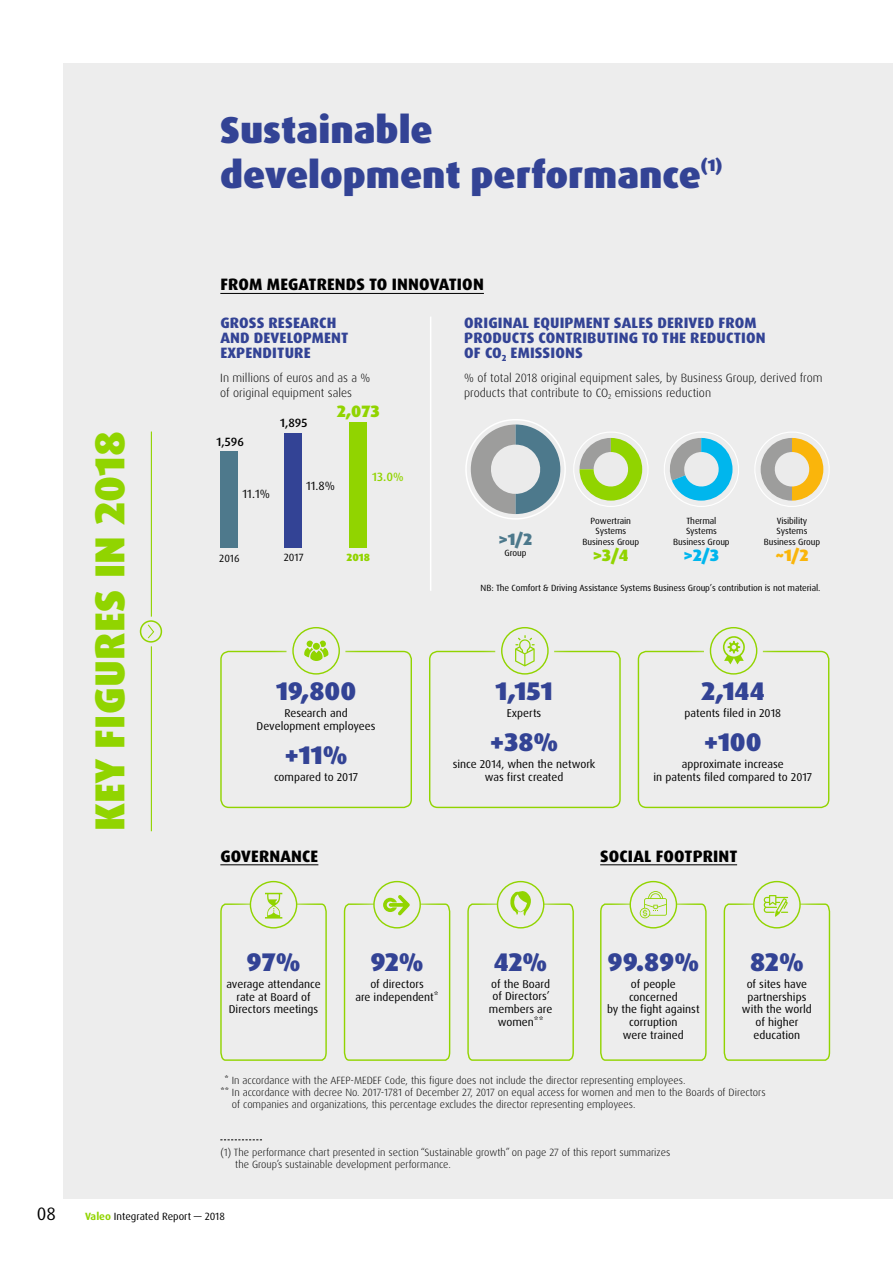
<style>
.page{position:relative;width:893px;height:1263px;background:#fff}
.page>*{position:absolute;margin:0;border:0;box-sizing:border-box;transform-origin:0 0}
.t1{font:900 42px "Dax OT";letter-spacing:.01em;color:#91d400}
.t2{font:900 37.5px/45px "Dax OT";color:#334395}
.t3{font:900 25.5px "Dax OT";color:#334395}
.t4{font:18px "Dax OT";color:#000}
.t5{font:900 16.65px "Dax OT";color:#334395}
.t6{font:800 16.5px "Dax OT";letter-spacing:.01em;color:#000}
.t7{font:900 16.5px "Dax OT";color:#91d400}
.t8{font:900 16.5px "Dax OT";color:#4d798c}
.t9{font:900 16.5px "Dax OT";color:#00b6ed}
.t10{font:900 16.5px "Dax OT";color:#fab50b}
.t11{font:800 15px/15px "Dax OT";letter-spacing:.01em;color:#334395}
.t12{font:300 12px/15px "Dax OT";color:#000}
.t13{font:500 12px "Dax OT";color:#000}
.t14{font:12px "Dax OT";color:#000}
.t15{font:500 12px "Dax OT";color:#91d400}
.t16{font:11.4px/12.8px "Dax OT";color:#000;text-align:center}
.t17{font:300 10.5px/12px "Dax OT";color:#000}
.t18{font:10.5px "Dax OT";color:#000}
.t19{font:900 10.5px "Dax OT";color:#91d400}
.t20{font:9px/10.5px "Dax OT";letter-spacing:-.01em;color:#000;text-align:center}
.s1{font-weight:700;color:#91d400}
</style>
<div class="page">
<div style="left:64px;top:64px;width:829px;height:1135px;background:#ededed"></div>
<hr style="left:151px;top:431px;width:1px;height:400px;background:#91d400">
<div style="left:136px;top:617px;width:30px;height:29px;background:#ededed;border-radius:50%"></div>
<div style="left:140px;top:620px;width:22px;height:23px;border:2px solid #91d400;border-radius:50%"></div>
<svg style="left:148px;top:624px;width:7px;height:15px"></svg>
<div style="left:220px;top:651px;width:192px;height:157px;border:1px solid #91d400;border-radius:8px"></div>
<div style="left:267px;top:601px;width:99px;height:99px;background:#ededed"></div>
<div style="left:292px;top:627px;width:48px;height:48px;border:1px solid #91d400;border-radius:50%"></div>
<svg style="left:304px;top:641px;width:24px;height:20px"></svg>
<div style="left:429px;top:651px;width:192px;height:157px;border:1px solid #91d400;border-radius:8px"></div>
<div style="left:475px;top:601px;width:99px;height:99px;background:#ededed"></div>
<div style="left:501px;top:627px;width:48px;height:48px;border:1px solid #91d400;border-radius:50%"></div>
<svg style="left:515px;top:635px;width:20px;height:31px"></svg>
<div style="left:638px;top:651px;width:191px;height:157px;border:1px solid #91d400;border-radius:8px"></div>
<div style="left:684px;top:601px;width:99px;height:99px;background:#ededed"></div>
<div style="left:710px;top:627px;width:47px;height:48px;border:1px solid #91d400;border-radius:50%"></div>
<svg style="left:723px;top:636px;width:22px;height:28px"></svg>
<svg style="left:220px;top:1139px;width:42px;height:1px"></svg>
<svg style="left:465px;top:419px;width:183px;height:101px"></svg>
<svg style="left:664px;top:432px;width:75px;height:75px"></svg>
<svg style="left:754px;top:432px;width:76px;height:75px"></svg>
<hr style="left:430px;top:317px;width:1px;height:274px;background:#fff">
<div style="left:221px;top:451px;width:17px;height:97px;background:#4e798c"></div>
<div style="left:285px;top:433px;width:17px;height:115px;background:#334395"></div>
<div style="left:349px;top:423px;width:17px;height:125px;background:#91d400"></div>
<hr style="left:220px;top:293px;width:264px;height:1px;background:#000">
<svg style="left:723px;top:895px;width:108px;height:166px"></svg>
<svg style="left:630px;top:881px;width:46px;height:47px"></svg>
<svg style="left:600px;top:891px;width:107px;height:170px"></svg>
<hr style="left:600px;top:864px;width:137px;height:1px;background:#000">
<svg style="left:250px;top:881px;width:47px;height:47px"></svg>
<svg style="left:220px;top:893px;width:107px;height:168px"></svg>
<svg style="left:343px;top:895px;width:108px;height:166px"></svg>
<svg style="left:497px;top:881px;width:47px;height:47px"></svg>
<svg style="left:467px;top:889px;width:107px;height:172px"></svg>
<hr style="left:220px;top:864px;width:98px;height:1px;background:#000">
<h2 class="t2" style="left:220px;top:108px;width:482px">Sustainable<br>development performance</h2>
<h3 class="t5" style="left:701px;top:155px;width:23px">(1)</h3>
<h3 class="t6" style="left:220px;top:274px;width:265px">FROM MEGATRENDS TO INNOVATION</h3>
<h1 class="t1" style="left:83px;top:831px;width:401px;rotate:-90deg">KEY FIGURES IN 2018</h1>
<h3 class="t11" style="left:220px;top:316px;width:130px">GROSS RESEARCH<br>AND DEVELOPMENT<br>EXPENDITURE</h3>
<p class="t12" style="left:220px;top:370px;width:152px">In millions of euros and as a % of original equipment sales</p>
<p class="t13" style="left:217px;top:434px;width:29px">1,596</p>
<p class="t14" style="left:243px;top:486px;width:29px">11.1%</p>
<p class="t13" style="left:280px;top:416px;width:29px">1,895</p>
<h3 class="t7" style="left:337px;top:401px;width:45px">2,073</h3>
<p class="t14" style="left:306px;top:479px;width:31px">11.8%</p>
<p class="t15" style="left:372px;top:469px;width:33px">13.0%</p>
<p class="t18" style="left:219px;top:551px;width:22px">2016</p>
<p class="t18" style="left:284px;top:551px;width:21px">2017</p>
<p class="t19" style="left:347px;top:551px;width:25px">2018</p>
<h3 class="t3" style="left:276px;top:674px;width:82px">19,800</h3>
<p class="t16" style="left:257px;top:707px;width:120px">Research and<br>Development employees</p>
<h3 class="t3" style="left:285px;top:738px;width:64px">+11%</h3>
<p class="t16" style="left:274px;top:770px;width:86px">compared to 2017</p>
<h3 class="t6" style="left:220px;top:845px;width:99px">GOVERNANCE</h3>
<h3 class="t11" style="left:464px;top:316px;width:303px">ORIGINAL EQUIPMENT SALES DERIVED FROM<br>PRODUCTS CONTRIBUTING TO THE REDUCTION<br>OF CO<sub>2</sub> EMISSIONS</h3>
<p class="t12" style="left:464px;top:370px;width:360px">% of total 2018 original equipment sales, by Business Group, derived from products that contribute to CO<sub>2</sub> emissions reduction</p>
<h3 class="t8" style="left:499px;top:529px;width:35px">&gt;1/2</h3>
<p class="t20" style="left:504px;top:547px;width:24px">Group</p>
<p class="t20" style="left:583px;top:515px;width:58px">Powertrain<br>Systems<br>Business Group</p>
<h3 class="t7" style="left:593px;top:545px;width:37px">&gt;3/4</h3>
<p class="t20" style="left:673px;top:515px;width:58px">Thermal<br>Systems<br>Business Group</p>
<h3 class="t9" style="left:684px;top:545px;width:37px">&gt;2/3</h3>
<p class="t20" style="left:764px;top:515px;width:58px">Visibility<br>Systems<br>Business Group</p>
<h3 class="t10" style="left:775px;top:545px;width:35px">~1/2</h3>
<p class="t20" style="left:481px;top:583px;width:341px">NB: The Comfort &amp; Driving Assistance Systems Business Group’s contribution is not material.</p>
<h3 class="t3" style="left:496px;top:674px;width:59px">1,151</h3>
<p class="t16" style="left:507px;top:707px;width:36px">Experts</p>
<h3 class="t3" style="left:490px;top:725px;width:70px">+38%</h3>
<p class="t16" style="left:453px;top:758px;width:144px">since 2014, when the network was first created</p>
<h3 class="t3" style="left:701px;top:674px;width:65px">2,144</h3>
<p class="t16" style="left:685px;top:707px;width:98px">patents filed in 2018</p>
<h3 class="t3" style="left:704px;top:725px;width:59px">+100</h3>
<p class="t16" style="left:653px;top:758px;width:160px">approximate increase<br>in patents filed compared to 2017</p>
<h3 class="t6" style="left:600px;top:845px;width:139px">SOCIAL FOOTPRINT</h3>
<h3 class="t3" style="left:246px;top:945px;width:56px">97%</h3>
<p class="t16" style="left:226px;top:977px;width:96px">average attendance rate at Board of<br>Directors meetings</p>
<h3 class="t3" style="left:370px;top:945px;width:55px">92%</h3>
<p class="t16" style="left:355px;top:977px;width:85px">of directors<br>are independent*</p>
<h3 class="t3" style="left:494px;top:945px;width:55px">42%</h3>
<p class="t16" style="left:489px;top:977px;width:65px">of the Board of Directors’ members are women**</p>
<h3 class="t3" style="left:608px;top:945px;width:93px">99.89%</h3>
<p class="t16" style="left:607px;top:977px;width:94px">of people concerned<br>by the fight against corruption<br>were trained</p>
<h3 class="t3" style="left:750px;top:945px;width:55px">82%</h3>
<p class="t16" style="left:742px;top:977px;width:71px">of sites have partnerships with the world of higher education</p>
<p class="t17" style="left:225px;top:1075px;width:462px">* In accordance with the AFEP-MEDEF Code, this figure does not include the director representing employees.</p>
<p class="t17" style="left:220px;top:1087px;width:547px">** In accordance with decree No. 2017-1781 of December 27, 2017 on equal access for women and men to the Boards of Directors</p>
<p class="t17" style="left:232px;top:1099px;width:405px">of companies and organizations, this percentage excludes the director representing employees.</p>
<p class="t17" style="left:235px;top:1147px;width:436px;text-indent:-15px">(1) The performance chart presented in section “Sustainable growth” on page 27 of this report summarizes the Group’s sustainable development performance.</p>
<h3 class="t4" style="left:37px;top:1202px;width:20px">08</h3>
<p class="t18" style="left:114px;top:1210px;width:113px">Integrated Report — 2018</p>
<p class="t18" style="left:85px;top:1210px;width:164px"><span class="s1">Valeo</span> Registration Document — 2018</p>
</div>
